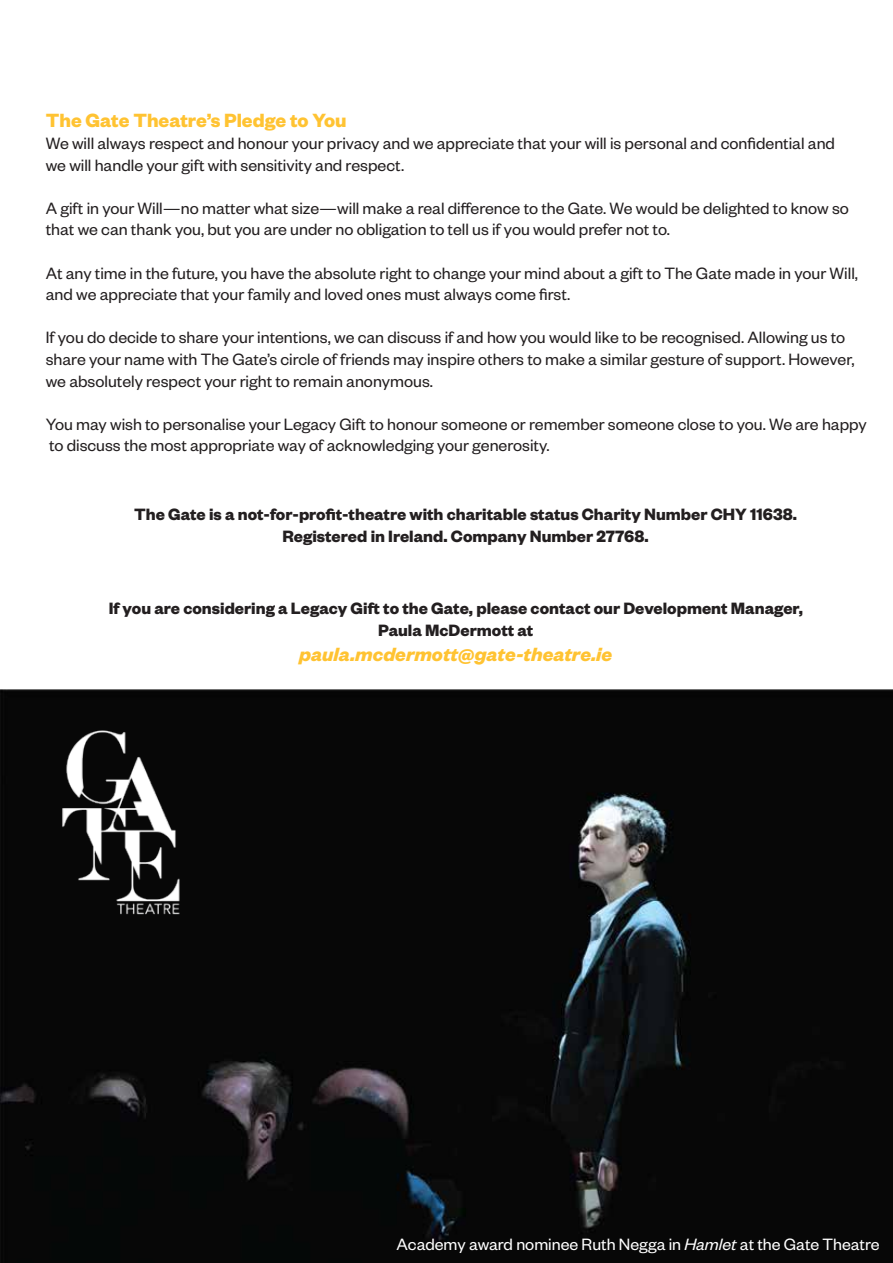
<style>
.page{position:relative;width:893px;height:1263px;background:#fff}
.page>*{position:absolute;margin:0;border:0;box-sizing:border-box;transform-origin:0 0}
.t1{font:italic 700 21px "Founders Grotesk";color:#ffc332}
.t2{font:700 21px "Founders Grotesk";color:#ffc332}
.t3{font:18px/21.6px "Founders Grotesk";color:#231f20}
.t4{font:700 18px/21.6px "Founders Grotesk";color:#231f20;text-align:center}
.t5{font:18px "Founders Grotesk";color:#fff}
.s1{font-style:italic}
</style>
<div class="page">
<img style="left:0;top:689px;width:893px;height:574px">
<img style="left:48px;top:718px;width:147px;height:209px">
<p class="t2" style="left:46px;top:107px;width:302px">The Gate Theatre’s Pledge to You</p>
<p class="t3" style="left:46px;top:132px;width:791px">We will always respect and honour your privacy and we appreciate that your will is personal and confidential and we will handle your gift with sensitivity and respect.</p>
<p class="t3" style="left:46px;top:196px;width:805px">A gift in your Will—no matter what size—will make a real difference to the Gate. We would be delighted to know so that we can thank you, but you are under no obligation to tell us if you would prefer not to.</p>
<p class="t3" style="left:46px;top:261px;width:814px">At any time in the future, you have the absolute right to change your mind about a gift to The Gate made in your Will, and we appreciate that your family and loved ones must always come first.</p>
<p class="t3" style="left:46px;top:326px;width:810px">If you do decide to share your intentions, we can discuss if and how you would like to be recognised. Allowing us to share your name with The Gate’s circle of friends may inspire others to make a similar gesture of support. However, we absolutely respect your right to remain anonymous.</p>
<p class="t3" style="left:46px;top:412px;width:823px">You may wish to personalise your Legacy Gift to honour someone or remember someone close to you. We are happy to discuss the most appropriate way of acknowledging your generosity.</p>
<p class="t4" style="left:134px;top:503px;width:664px">The Gate is a not-for-profit-theatre with charitable status Charity Number CHY 11638.<br>Registered in Ireland. Company Number 27768.</p>
<p class="t4" style="left:109px;top:597px;width:696px">If you are considering a Legacy Gift to the Gate, please contact our Development Manager,<br>Paula McDermott at</p>
<p class="t1" style="left:299px;top:641px;width:315px">paula.mcdermott@gate-theatre.ie</p>
<p class="t5" style="left:396px;top:1233px;width:485px">Academy award nominee Ruth Negga in <span class="s1">Hamlet</span> at the Gate Theatre</p>
</div>
